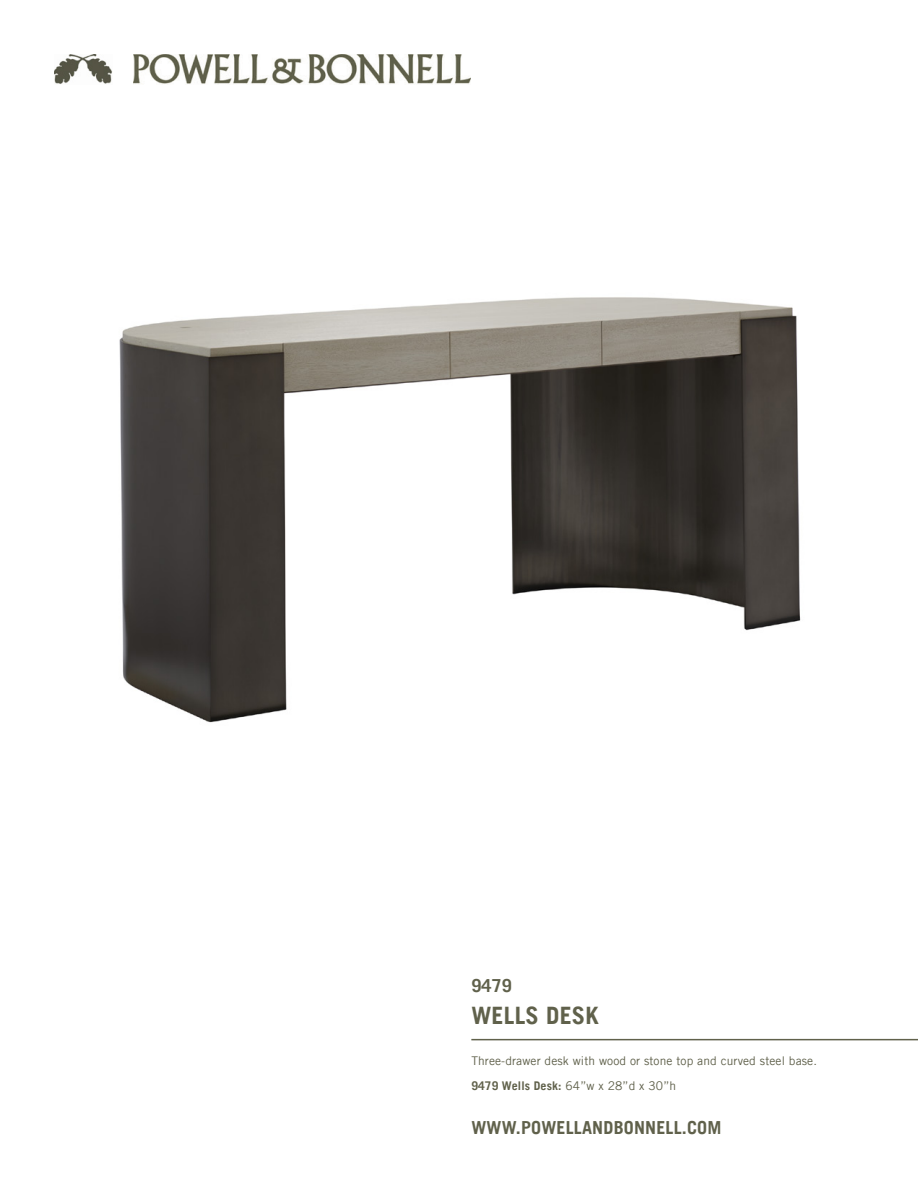
<style>
.page{position:relative;width:918px;height:1188px;background:#fff}
.page>*{position:absolute;margin:0;border:0;box-sizing:border-box;transform-origin:0 0}
.P1_Product_Name{font:700 24px "Trade Gothic LT";letter-spacing:.01em;color:#60614b}
.URL{font:700 18px "Trade Gothic LT";letter-spacing:.01em;color:#60614b}
.P1_Product{font:700 18px "Trade Gothic LT";color:#60614b}
.P1_Copy{font:12px "Trade Gothic LT";letter-spacing:.01em;color:#60614b}
.t1{font:700 12px "Trade Gothic LT";letter-spacing:.01em;color:#60614b}
.s1{font-weight:400}
</style>
<div class="page">
<hr style="left:471px;top:1039px;width:447px;height:1px;background:#60614b">
<img style="left:134px;top:54px;width:337px;height:30px">
<img style="left:54px;top:54px;width:58px;height:30px">
<img style="left:119px;top:297px;width:682px;height:426px">
<p class="P1_Product" style="left:471px;top:974px;width:42px">9479</p>
<p class="P1_Product_Name" style="left:471px;top:1001px;width:129px">WELLS DESK</p>
<p class="P1_Copy" style="left:471px;top:1053px;width:347px">Three-drawer desk with wood or stone top and curved steel base.</p>
<p class="t1" style="left:471px;top:1079px;width:206px">9479 Wells Desk: <span class="s1">64”w x 28”d x 30”h</span></p>
<p class="URL" style="left:471px;top:1117px;width:252px">WWW.POWELLANDBONNELL.COM</p>
</div>
